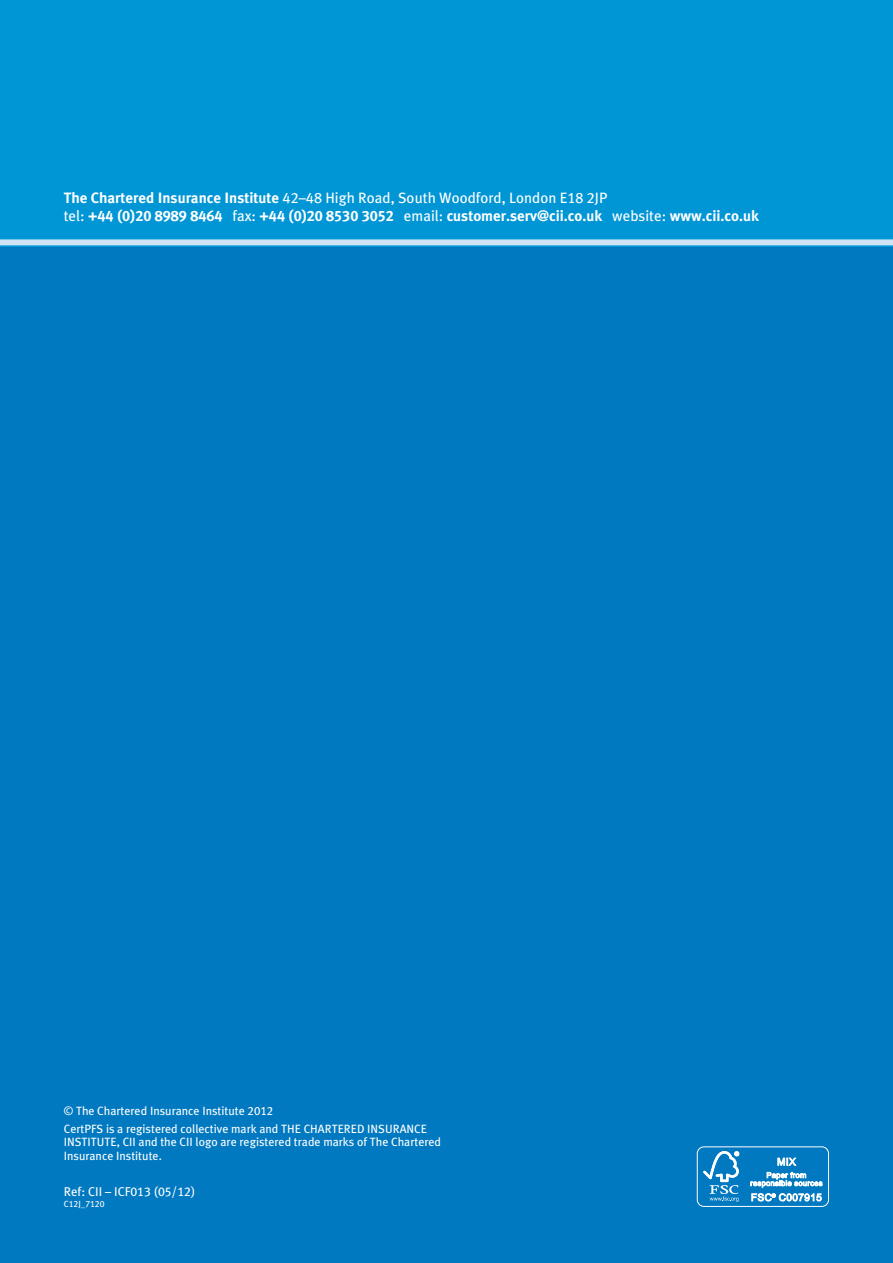
<style>
.page{position:relative;width:893px;height:1263px;background:#0079c1}
.page>*{position:absolute;margin:0;border:0;box-sizing:border-box;transform-origin:0 0}
.t1{font:700 15px/18px "Cii Meta Plus";color:#fff}
.t2{font:12.75px "Cii Meta Plus";color:#fff}
.t3{font:12px/17.7px "Cii Meta Plus";color:#fff}
.t4{font:9px "Cii Meta Plus";color:#fff}
.s1{font-weight:400}
</style>
<div class="page">
<div style="left:0;top:0;width:893px;height:247px;background:#0096d6"></div>
<div style="left:0;top:239px;width:893px;height:6px;background:#cce4f3"></div>
<div style="left:697px;top:1146px;width:132px;height:61px;border:1px solid #fff;border-radius:7px"></div>
<svg style="left:703px;top:1151px;width:36px;height:51px"></svg>
<svg style="left:750px;top:1157px;width:72px;height:30px"></svg>
<svg style="left:751px;top:1193px;width:71px;height:8px"></svg>
<p class="t1" style="left:64px;top:189px;width:696px">The Chartered Insurance Institute <span class="s1">42–48 High Road, South Woodford, London E18 2JP<br>tel:</span> +44 (0)20 8989 8464 <span class="s1">fax:</span> +44 (0)20 8530 3052 <span class="s1">email:</span> customer.serv@cii.co.uk <span class="s1">website:</span> www.cii.co.uk</p>
<p class="t3" style="left:64px;top:1102px;width:365px">© The Chartered Insurance Institute 2012<br>CertPFS is a registered collective mark and THE CHARTERED INSURANCE</p>
<p class="t3" style="left:64px;top:1135px;width:379px;line-height:13.5px">INSTITUTE, CII and the CII logo are registered trade marks of The Chartered<br>Insurance Institute.</p>
<p class="t2" style="left:64px;top:1185px;width:133px">Ref: CII – ICF013 (05/12)</p>
<p class="t4" style="left:64px;top:1199px;width:42px">C12J_7120</p>
</div>
